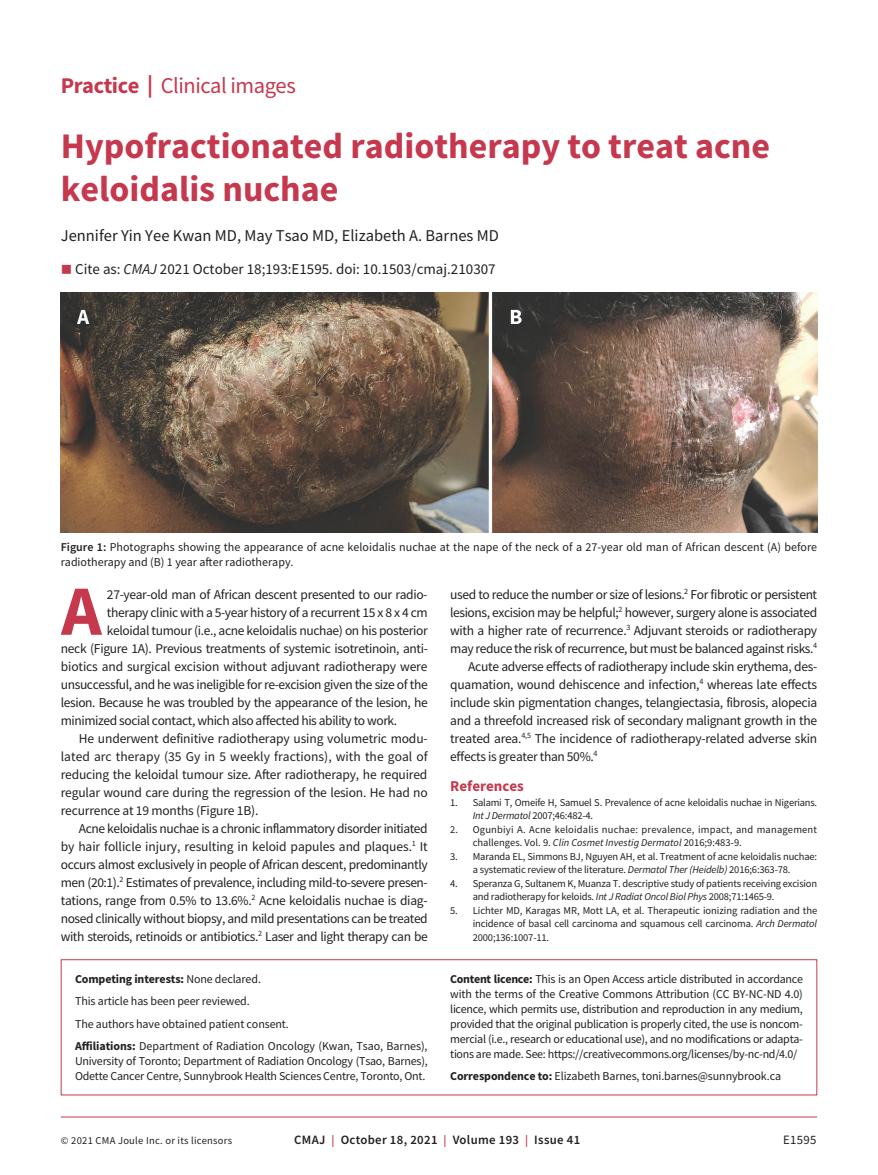
<style>
.page{position:relative;width:878px;height:1175px;background:#fff}
.page>*{position:absolute;margin:0;border:0;box-sizing:border-box;transform-origin:0 0}
.t1{font:700 70.65px "Source Sans Pro";color:#c5384e}
.t2{font:700 36px/43.2px "Source Sans Pro";color:#c5384e}
.t3{font:22.5px "Source Sans Pro";letter-spacing:-.02em;color:#c5384e}
.t4{font:16.5px "Source Sans Pro";color:#231f20}
.t5{font:15px "Source Sans Pro";color:#231f20}
.t6{font:700 15px "Source Sans Pro";color:#c5384e}
.t7{font:13.5px "Source Sans Pro";letter-spacing:-.025em;color:#231f20}
.t8{font:13.5px "Source Sans Pro";letter-spacing:-.005em;color:#231f20}
.t9{font:13.5px "Source Sans Pro";color:#231f20}
.t10{font:600 12.75px "Source Sans Pro";letter-spacing:.025em;color:#231f20}
.t11{font:12.75px "Source Sans Pro";letter-spacing:.025em;color:#231f20}
.t12{font:12px/15px "Source Sans Pro";letter-spacing:-.01em;color:#231f20}
.t13{font:10.5px/13.5px "Source Sans Pro";letter-spacing:-.015em;color:#231f20}
.t14{font:10.5px/13.5px "Source Sans Pro";letter-spacing:.015em;color:#231f20}
.t15{font:10.5px "Source Sans Pro";letter-spacing:.025em;color:#231f20}
.s1{font-weight:700}
.s2{color:#c5384e}
.s3{font-style:italic}
.s4{font-weight:600}
.s5{font-size:12px;color:#c5384e}
</style>
<div class="page">
<hr style="left:61px;top:1116px;width:756px;height:1px;background:#c5384e">
<img style="left:61px;top:292px;width:756px;height:240px">
<div style="left:61px;top:959px;width:756px;height:136px;border:1px solid #c5384e"></div>
<h3 class="t3" style="left:61px;top:72px;width:236px"><span class="s1">Practice |</span> Clinical images</h3>
<h2 class="t2" style="left:61px;top:123px;width:710px">Hypofractionated radiotherapy to treat acne keloidalis nuchae</h2>
<p class="t4" style="left:61px;top:225px;width:439px">Jennifer Yin Yee Kwan MD, May Tsao MD, Elizabeth A. Barnes MD</p>
<p class="t5" style="left:61px;top:260px;width:436px"><span class="s2">■</span> Cite as: <span class="s3">CMAJ</span> 2021 October 18;193:E1595. doi: 10.1503/cmaj.210307</p>
<p class="t12" style="left:61px;top:539px;width:757px"><span class="s4">Figure 1:</span> Photographs showing the appearance of acne keloidalis nuchae at the nape of the neck of a 27-year old man of African descent (A) before radiotherapy and (B) 1 year after radiotherapy.</p>
<h1 class="t1" style="left:61px;top:563px;width:42px">A</h1>
<p class="t7" style="left:107px;top:585px;width:322px">27-year-old man of African descent presented to our radio-</p>
<p class="t7" style="left:107px;top:603px;width:322px">therapy clinic with a 5-year history of a recurrent 15 x 8 x 4 cm</p>
<p class="t7" style="left:107px;top:621px;width:322px">keloidal tumour (i.e., acne keloidalis nuchae) on his posterior</p>
<p class="t7" style="left:61px;top:639px;width:367px">neck (Figure 1A). Previous treatments of systemic isotretinoin, anti-</p>
<p class="t7" style="left:61px;top:657px;width:368px">biotics and surgical excision without adjuvant radiotherapy were</p>
<p class="t7" style="left:61px;top:675px;width:368px">unsuccessful, and he was ineligible for re-excision given the size of the</p>
<p class="t7" style="left:61px;top:693px;width:368px">lesion. Because he was troubled by the appearance of the lesion, he</p>
<p class="t7" style="left:61px;top:711px;width:338px">minimized social contact, which also affected his ability to work.</p>
<p class="t7" style="left:79px;top:729px;width:350px">He underwent definitive radiotherapy using volumetric modu-</p>
<p class="t9" style="left:61px;top:747px;width:368px">lated arc therapy (35 Gy in 5 weekly fractions), with the goal of</p>
<p class="t7" style="left:61px;top:765px;width:368px">reducing the keloidal tumour size. After radiotherapy, he required</p>
<p class="t7" style="left:61px;top:783px;width:368px">regular wound care during the regression of the lesion. He had no</p>
<p class="t7" style="left:61px;top:801px;width:199px">recurrence at 19 months (Figure 1B).</p>
<p class="t7" style="left:79px;top:819px;width:350px">Acne keloidalis nuchae is a chronic inflammatory disorder initiated</p>
<p class="t8" style="left:61px;top:837px;width:368px">by hair follicle injury, resulting in keloid papules and plaques.<sup>1</sup> It</p>
<p class="t7" style="left:61px;top:855px;width:368px">occurs almost exclusively in people of African descent, predominantly</p>
<p class="t7" style="left:61px;top:873px;width:368px">men (20:1).<sup>2</sup> Estimates of prevalence, including mild-to-severe presen-</p>
<p class="t7" style="left:61px;top:891px;width:368px">tations, range from 0.5% to 13.6%.<sup>2</sup> Acne keloidalis nuchae is diag-</p>
<p class="t7" style="left:61px;top:909px;width:368px">nosed clinically without biopsy, and mild presentations can be treated</p>
<p class="t7" style="left:61px;top:927px;width:368px">with steroids, retinoids or antibiotics.<sup>2</sup> Laser and light therapy can be</p>
<p class="t12" style="left:75px;top:967px;width:354px;line-height:22.5px"><span class="s1">Competing interests:</span> None declared.<br>This article has been peer reviewed.<br>The authors have obtained patient consent.<br><span class="s1">Affiliations:</span> Department of Radiation Oncology (Kwan, Tsao, Barnes),</p>
<p class="t12" style="left:75px;top:1053px;width:354px">University of Toronto; Department of Radiation Oncology (Tsao, Barnes),<br>Odette Cancer Centre, Sunnybrook Health Sciences Centre, Toronto, Ont.</p>
<p class="t7" style="left:450px;top:585px;width:368px">used to reduce the number or size of lesions.<sup>2</sup> For fibrotic or persistent</p>
<p class="t7" style="left:450px;top:603px;width:368px">lesions, excision may be helpful;<sup>2</sup> however, surgery alone is associated</p>
<p class="t7" style="left:450px;top:621px;width:368px">with a higher rate of recurrence.<sup>3</sup> Adjuvant steroids or radiotherapy</p>
<p class="t7" style="left:450px;top:639px;width:368px">may reduce the risk of recurrence, but must be balanced against risks.<sup>4</sup></p>
<p class="t7" style="left:468px;top:657px;width:350px">Acute adverse effects of radiotherapy include skin erythema, des-</p>
<p class="t7" style="left:450px;top:675px;width:368px">quamation, wound dehiscence and infection,<sup>4</sup> whereas late effects</p>
<p class="t7" style="left:450px;top:693px;width:368px">include skin pigmentation changes, telangiectasia, fibrosis, alopecia</p>
<p class="t7" style="left:450px;top:711px;width:368px">and a threefold increased risk of secondary malignant growth in the</p>
<p class="t7" style="left:450px;top:729px;width:368px">treated area.<sup>4,5</sup> The incidence of radiotherapy-related adverse skin</p>
<p class="t7" style="left:450px;top:747px;width:149px">effects is greater than 50%.<sup>4</sup></p>
<p class="t6" style="left:450px;top:775px;width:75px">References</p>
<p class="t13" style="left:473px;top:795px;width:346px;text-indent:-23px">1. Salami T, Omeife H, Samuel S. Prevalence of acne keloidalis nuchae in Nigerians.<br><span class="s3">Int J Dermatol</span> 2007;46:482-4.</p>
<p class="t14" style="left:473px;top:822px;width:346px;text-indent:-23px">2. Ogunbiyi A. Acne keloidalis nuchae: prevalence, impact, and management challenges. Vol. 9. <span class="s3">Clin Cosmet Investig Dermatol</span> 2016;9:483-9.</p>
<p class="t13" style="left:450px;top:849px;width:368px;text-align:center">3. Maranda EL, Simmons BJ, Nguyen AH, et al. Treatment of acne keloidalis nuchae: a systematic review of the literature. <span class="s3">Dermatol Ther (Heidelb)</span> 2016;6:363-78.</p>
<p class="t13" style="left:473px;top:876px;width:346px;text-indent:-23px">4. Speranza G, Sultanem K, Muanza T. descriptive study of patients receiving excision and radiotherapy for keloids. <span class="s3">Int J Radiat Oncol Biol Phys</span> 2008;71:1465-9.</p>
<p class="t13" style="left:473px;top:903px;width:346px;text-align:justify;text-indent:-23px">5. Lichter MD, Karagas MR, Mott LA, et al. Therapeutic ionizing radiation and the incidence of basal cell carcinoma and squamous cell carcinoma. <span class="s3">Arch Dermatol </span>2000;136:1007-11.</p>
<p class="t12" style="left:450px;top:971px;width:354px;text-align:justify"><span class="s1">Content licence:</span> This is an Open Access article distributed in accordance with the terms of the Creative Commons Attribution (CC BY-NC-ND 4.0) licence, which permits use, distribution and reproduction in any medium, provided that the original publication is properly cited, the use is noncom&shy;mercial (i.e., research or educational use), and no modifications or adapta&shy;tions are made. See: https://creativecommons.org/licenses/by-nc-nd/4.0/</p>
<p class="t12" style="left:450px;top:1068px;width:332px"><span class="s1">Correspondence to:</span> Elizabeth Barnes, toni.barnes@sunnybrook.ca</p>
<p class="t15" style="left:61px;top:1134px;width:173px">© 2021 CMA Joule Inc. or its licensors</p>
<p class="t10" style="left:294px;top:1131px;width:287px">CMAJ <span class="s5">|</span> October 18, 2021 <span class="s5">|</span> Volume 193 <span class="s5">|</span> Issue 41</p>
<p class="t11" style="left:783px;top:1132px;width:35px">E1595</p>
</div>
